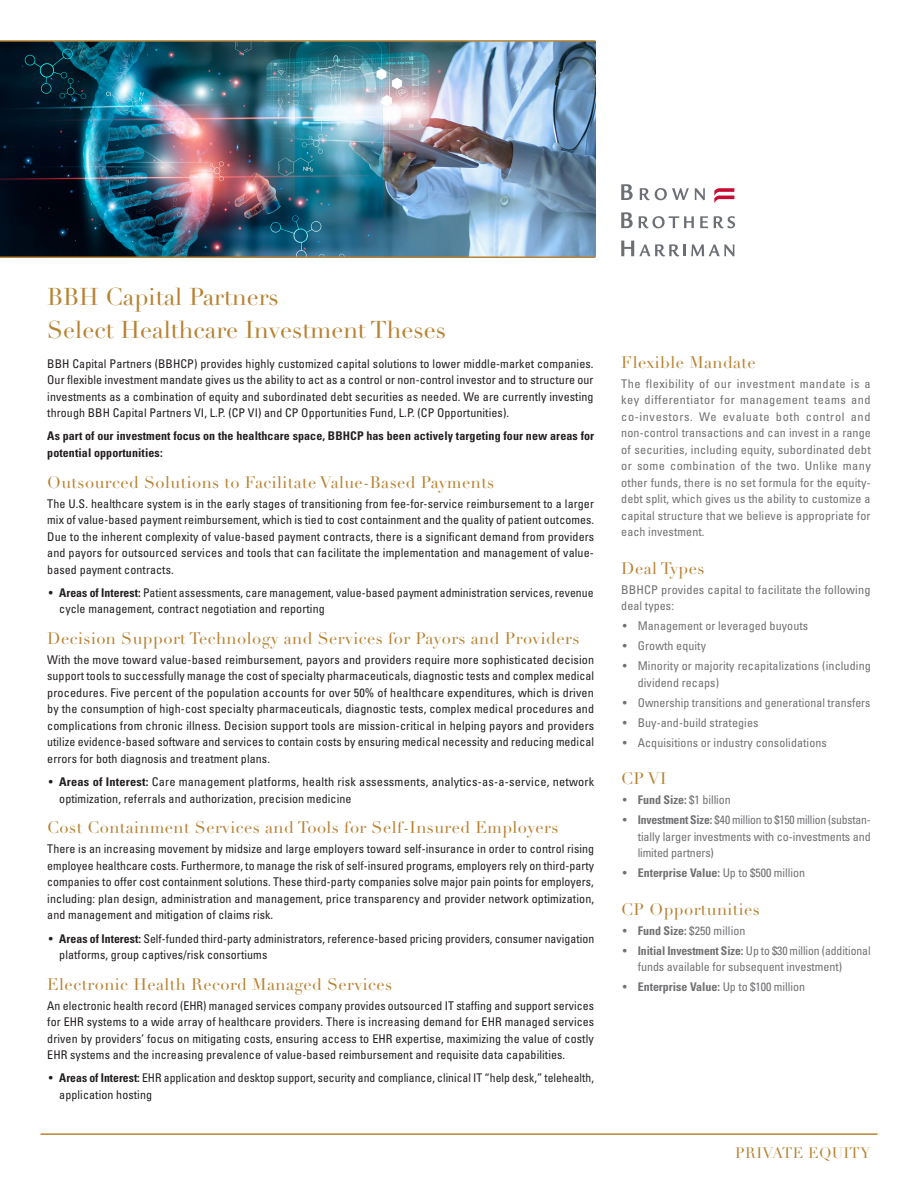
<style>
.page{position:relative;width:918px;height:1188px;background:#fff}
.page>*{position:absolute;margin:0;border:0;box-sizing:border-box;transform-origin:0 0}
.t1{font:24px "Didot LT Std";color:#b78333}
.t2{font:16.5px "Didot LT Std";letter-spacing:.025em;color:#b78333}
.t3{font:15px "Didot LT Std";letter-spacing:.02em;color:#b78333}
.Body{font:condensed 12px/16.5px "Univers LT Std";letter-spacing:.01em;color:#231f20;text-align:justify}
.sidebar_copy{font:condensed 12px/16.5px "Univers LT Std";letter-spacing:.01em;color:#717073}
.Body-2{font:700 condensed 12px/16.5px "Univers LT Std";letter-spacing:.01em;color:#231f20}
.s1{font-weight:700}
</style>
<div class="page">
<hr style="left:40px;top:1133px;width:838px;height:2px;background:#b78333">
<img style="left:0;top:42px;width:595px;height:214px">
<svg style="left:621px;top:184px;width:12px;height:16px"></svg>
<svg style="left:640px;top:188px;width:49px;height:12px"></svg>
<svg style="left:695px;top:188px;width:10px;height:12px"></svg>
<svg style="left:621px;top:212px;width:12px;height:16px"></svg>
<svg style="left:639px;top:216px;width:55px;height:12px"></svg>
<svg style="left:700px;top:216px;width:8px;height:12px"></svg>
<svg style="left:714px;top:216px;width:21px;height:12px"></svg>
<svg style="left:621px;top:241px;width:113px;height:15px"></svg>
<svg style="left:714px;top:188px;width:20px;height:15px"></svg>
<hr style="left:0;top:40px;width:595px;height:2px;background:#b78333">
<hr style="left:0;top:256px;width:595px;height:2px;background:#b78333">
<p class="t1" style="left:47px;top:282px;width:233px">BBH Capital Partners</p>
<p class="t1" style="left:47px;top:315px;width:400px">Select Healthcare Investment Theses</p>
<p class="Body" style="left:47px;top:355px;width:548px">BBH Capital Partners (BBHCP) provides highly customized capital solutions to lower middle-market companies.<br>Our flexible investment mandate gives us the ability to act as a control or non-control investor and to structure our investments as a combination of equity and subordinated debt securities as needed. We are currently investing through BBH Capital Partners VI, L.P. (CP VI) and CP Opportunities Fund, L.P. (CP Opportunities).</p>
<p class="Body-2" style="left:47px;top:428px;width:548px">As part of our investment focus on the healthcare space, BBHCP has been actively targeting four new areas for potential opportunities:</p>
<p class="t2" style="left:47px;top:472px;width:449px">Outsourced Solutions to Facilitate Value-Based Payments</p>
<p class="Body" style="left:47px;top:495px;width:549px">The U.S. healthcare system is in the early stages of transitioning from fee-for-service reimbursement to a larger mix of value-based payment reimbursement, which is tied to cost containment and the quality of patient outcomes.<br>Due to the inherent complexity of value-based payment contracts, there is a significant demand from providers and payors for outsourced services and tools that can facilitate the implementation and management of value&shy;based payment contracts.</p>
<p class="Body" style="left:59px;top:584px;width:536px;text-indent:-10px">• <span class="s1">Areas of Interest:</span> Patient assessments, care management, value-based payment administration services, revenue cycle management, contract negotiation and reporting</p>
<p class="t2" style="left:47px;top:628px;width:534px">Decision Support Technology and Services for Payors and Providers</p>
<p class="Body" style="left:47px;top:651px;width:549px">With the move toward value-based reimbursement, payors and providers require more sophisticated decision support tools to successfully manage the cost of specialty pharmaceuticals, diagnostic tests and complex medical procedures. Five percent of the population accounts for over 50% of healthcare expenditures, which is driven by the consumption of high-cost specialty pharmaceuticals, diagnostic tests, complex medical procedures and complications from chronic illness. Decision support tools are mission-critical in helping payors and providers utilize evidence-based software and services to contain costs by ensuring medical necessity and reducing medical errors for both diagnosis and treatment plans.</p>
<p class="Body" style="left:59px;top:774px;width:537px;text-indent:-10px">• <span class="s1">Areas of Interest:</span> Care management platforms, health risk assessments, analytics-as-a-service, network optimization, referrals and authorization, precision medicine</p>
<p class="t2" style="left:47px;top:818px;width:513px">Cost Containment Services and Tools for Self-Insured Employers</p>
<p class="Body" style="left:47px;top:841px;width:549px">There is an increasing movement by midsize and large employers toward self-insurance in order to control rising employee healthcare costs. Furthermore, to manage the risk of self-insured programs, employers rely on third-party companies to offer cost containment solutions. These third-party companies solve major pain points for employers, including: plan design, administration and management, price transparency and provider network optimization, and management and mitigation of claims risk.</p>
<p class="Body" style="left:59px;top:930px;width:536px;text-indent:-10px">• <span class="s1">Areas of Interest:</span> Self-funded third-party administrators, reference-based pricing providers, consumer navigation platforms, group captives/risk consortiums</p>
<p class="t2" style="left:47px;top:974px;width:346px">Electronic Health Record Managed Services</p>
<p class="Body" style="left:47px;top:997px;width:549px">An electronic health record (EHR) managed services company provides outsourced IT staffing and support services for EHR systems to a wide array of healthcare providers. There is increasing demand for EHR managed services driven by providers’ focus on mitigating costs, ensuring access to EHR expertise, maximizing the value of costly EHR systems and the increasing prevalence of value-based reimbursement and requisite data capabilities.</p>
<p class="Body" style="left:59px;top:1070px;width:536px;text-indent:-10px">• <span class="s1">Areas of Interest:</span> EHR application and desktop support, security and compliance, clinical IT “help desk,” telehealth, application hosting</p>
<p class="t2" style="left:621px;top:352px;width:136px">Flexible Mandate</p>
<p class="sidebar_copy" style="left:621px;top:375px;width:251px;text-align:justify">The flexibility of our investment mandate is a key differentiator for management teams and co-investors. We evaluate both control and non-control transactions and can invest in a range of securities, including equity, subordinated debt or some combination of the two. Unlike many other funds, there is no set formula for the equity&shy;debt split, which gives us the ability to customize a capital structure that we believe is appropriate for each investment.</p>
<p class="t2" style="left:621px;top:558px;width:85px">Deal Types</p>
<p class="sidebar_copy" style="left:621px;top:581px;width:251px">BBHCP provides capital to facilitate the following deal types:</p>
<p class="sidebar_copy" style="left:623px;top:618px;width:187px">• Management or leveraged buyouts</p>
<p class="sidebar_copy" style="left:623px;top:638px;width:85px">• Growth equity</p>
<p class="sidebar_copy" style="left:638px;top:658px;width:235px;text-indent:-15px">• Minority or majority recapitalizations (including dividend recaps)</p>
<p class="sidebar_copy" style="left:623px;top:694px;width:249px">• Ownership transitions and generational transfers</p>
<p class="sidebar_copy" style="left:623px;top:714px;width:137px">• Buy-and-build strategies</p>
<p class="sidebar_copy" style="left:623px;top:734px;width:206px">• Acquisitions or industry consolidations</p>
<p class="t2" style="left:621px;top:769px;width:47px">CP VI</p>
<p class="sidebar_copy" style="left:623px;top:792px;width:110px">• <span class="s1">Fund Size:</span> $1 billion</p>
<p class="sidebar_copy" style="left:638px;top:812px;width:235px;text-align:justify;text-indent:-15px">• <span class="s1">Investment Size:</span> $40 million to $150 million (substan&shy;tially larger investments with co-investments and limited partners)</p>
<p class="sidebar_copy" style="left:623px;top:865px;width:184px">• <span class="s1">Enterprise Value:</span> Up to $500 million</p>
<p class="t2" style="left:621px;top:899px;width:140px">CP Opportunities</p>
<p class="sidebar_copy" style="left:623px;top:922px;width:124px">• <span class="s1">Fund Size:</span> $250 million</p>
<p class="sidebar_copy" style="left:638px;top:942px;width:234px;text-indent:-15px">• <span class="s1">Initial Investment Size:</span> Up to $30 million (additional funds available for subsequent investment)</p>
<p class="sidebar_copy" style="left:623px;top:978px;width:184px">• <span class="s1">Enterprise Value:</span> Up to $100 million</p>
<p class="t3" style="left:735px;top:1144px;width:137px">PRIVATE EQUITY</p>
</div>
